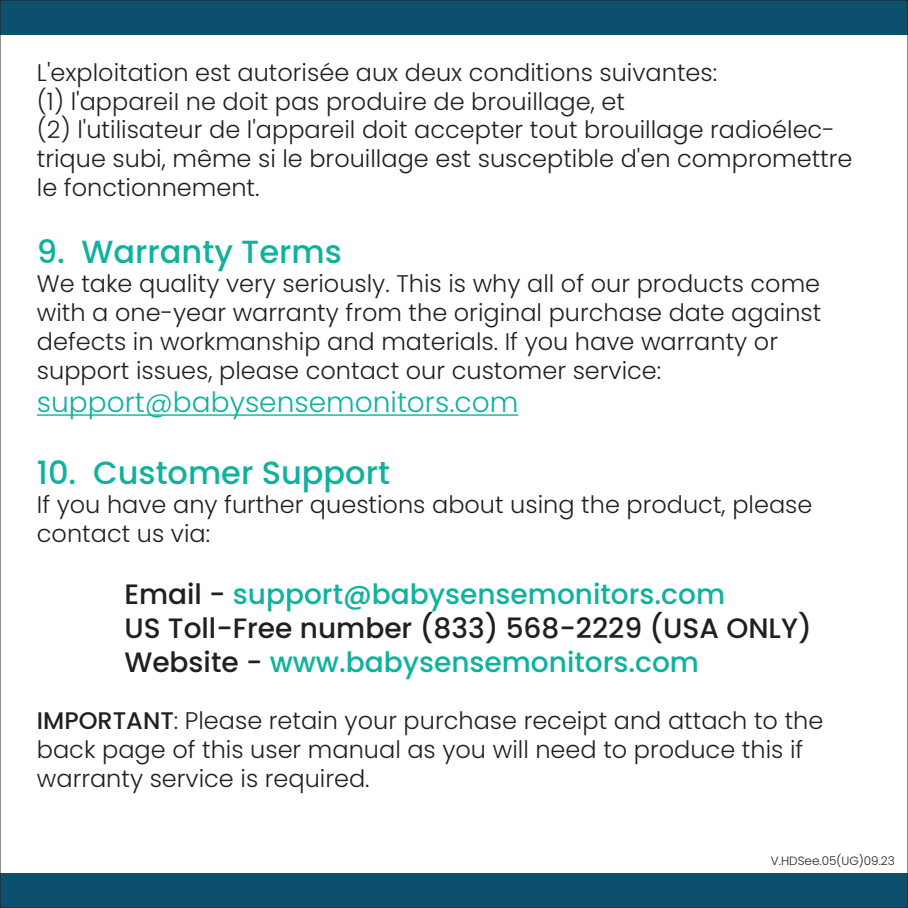
<style>
.page{position:relative;width:908px;height:908px;background:#fff}
.page>*{position:absolute;margin:0;border:0;box-sizing:border-box;transform-origin:0 0}
.t1{font:500 32px "Poppins";color:#0eb29d}
.t2{font:500 28px/33.6px "Poppins";color:#0eb29d}
.t3{font:300 28px "Poppins";color:#0eb29d}
.t4{font:300 24px/28.8px "Poppins";color:#231f20}
.t5{font:300 12px "Poppins";color:#231f20}
.s1{color:#231f20}
.s2{font-weight:500}
</style>
<div class="page">
<div style="left:0;top:873px;width:907px;height:34px;background:#0d506e"></div>
<div style="left:0;top:0;width:907px;height:34px;background:#0d506e"></div>
<hr style="left:37px;top:414px;width:481px;height:1px;background:#0eb29d">
<p class="t4" style="left:37px;top:58px;width:816px">L'exploitation est autorisée aux deux conditions suivantes:<br>(1) l'appareiI ne doit pas produire de brouillage, et<br>(2) l'utilisateur de l'appareil doit accepter tout brouillage radioélec&shy;trique subi, même si le brouillage est susceptible d'en compromettre le fonctionnement.</p>
<h1 class="t1" style="left:37px;top:233px;width:306px">9. Warranty Terms</h1>
<p class="t4" style="left:37px;top:269px;width:785px">We take quality very seriously. This is why all of our products come with a one-year warranty from the original purchase date against defects in workmanship and materials. If you have warranty or support issues, please contact our customer service:</p>
<p class="t3" style="left:37px;top:386px;width:482px">support@babysensemonitors.com</p>
<h1 class="t1" style="left:37px;top:454px;width:354px">10. Customer Support</h1>
<p class="t4" style="left:37px;top:490px;width:776px">If you have any further questions about using the product, please contact us via:</p>
<p class="t2" style="left:124px;top:577px;width:688px"><span class="s1">Email -</span> support@babysensemonitors.com<br><span class="s1">US Toll-Free number (833) 568-2229 (USA ONLY)<br>Website -</span> www.babysensemonitors.com</p>
<p class="t4" style="left:37px;top:706px;width:787px"><span class="s2">IMPORTANT</span>: Please retain your purchase receipt and attach to the back page of this user manual as you will need to produce this if warranty service is required.</p>
<p class="t5" style="left:770px;top:853px;width:125px">V.HDSee.05(UG)09.23</p>
</div>
